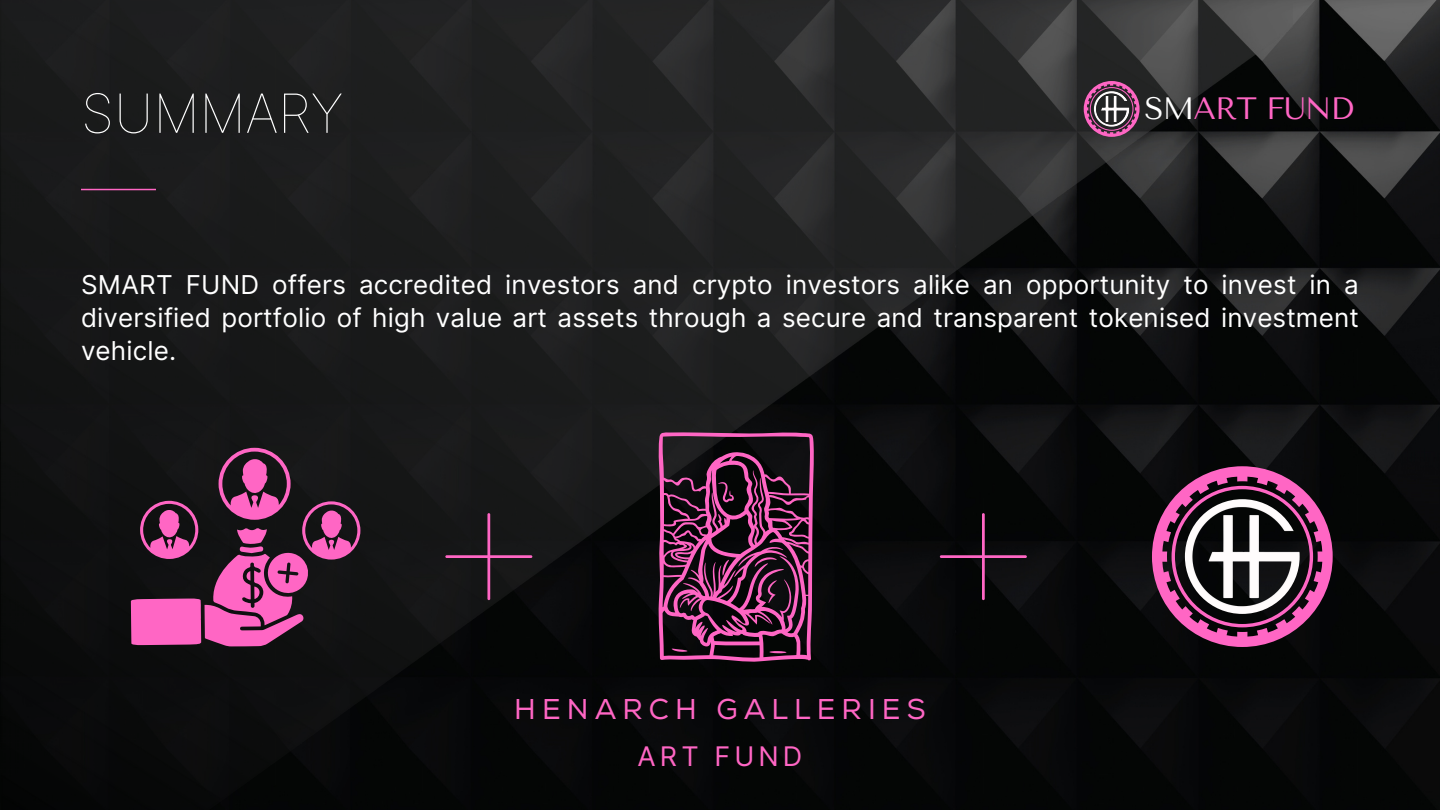
<style>
.page{position:relative;width:1440px;height:810px;background:#fff}
.page>*{position:absolute;margin:0;border:0;box-sizing:border-box;transform-origin:0 0}
.t1{font:54px "Inter Thin BETA";letter-spacing:-.01em;color:#fff}
.t2{font:30.8px "Tenor Sans";letter-spacing:-.03em;color:#ff66c4}
.t3{font:28.6px "Nexa";letter-spacing:.215em;color:#ff66c4}
.t4{font:27px "Inter";letter-spacing:.15em;color:#ff66c4}
.t5{font:26px/33px "Inter";letter-spacing:.005em;color:#fff;text-align:justify}
.s1{color:#fff}
</style>
<div class="page">
<img style="left:1293px;top:0;width:147px;height:810px">
<img style="left:0;top:0;width:1293px;height:810px">
<hr style="left:81px;top:189px;width:75px;height:1px;background:#ff66c4">
<svg style="left:131px;top:448px;width:229px;height:198px;background:#612e4e"></svg>
<svg style="left:657px;top:432px;width:157px;height:231px;background:#582746"></svg>
<svg style="left:445px;top:513px;width:87px;height:87px;background:#231a21"></svg>
<svg style="left:940px;top:513px;width:87px;height:87px;background:#160e15"></svg>
<svg style="left:1084px;top:81px;width:56px;height:56px;background:#733d5f"></svg>
<img style="left:1094px;top:91px;width:35px;height:36px;border-radius:50%">
<svg style="left:1152px;top:466px;width:181px;height:181px;background:#612a4d"></svg>
<img style="left:1185px;top:499px;width:115px;height:115px;border-radius:50%">
<p class="t1" style="left:81px;top:81px;width:264px">SUMMARY</p>
<p class="t2" style="left:1145px;top:91px;width:211px"><span class="s1">SM</span>ART FUND</p>
<p class="t5" style="left:81px;top:268px;width:1279px">SMART FUND offers accredited investors and crypto investors alike an opportunity to invest in a diversified portfolio of high value art assets through a secure and transparent tokenised investment vehicle.</p>
<p class="t3" style="left:514px;top:693px;width:413px">HENARCH GALLERIES</p>
<p class="t4" style="left:638px;top:740px;width:166px">ART FUND</p>
</div>
